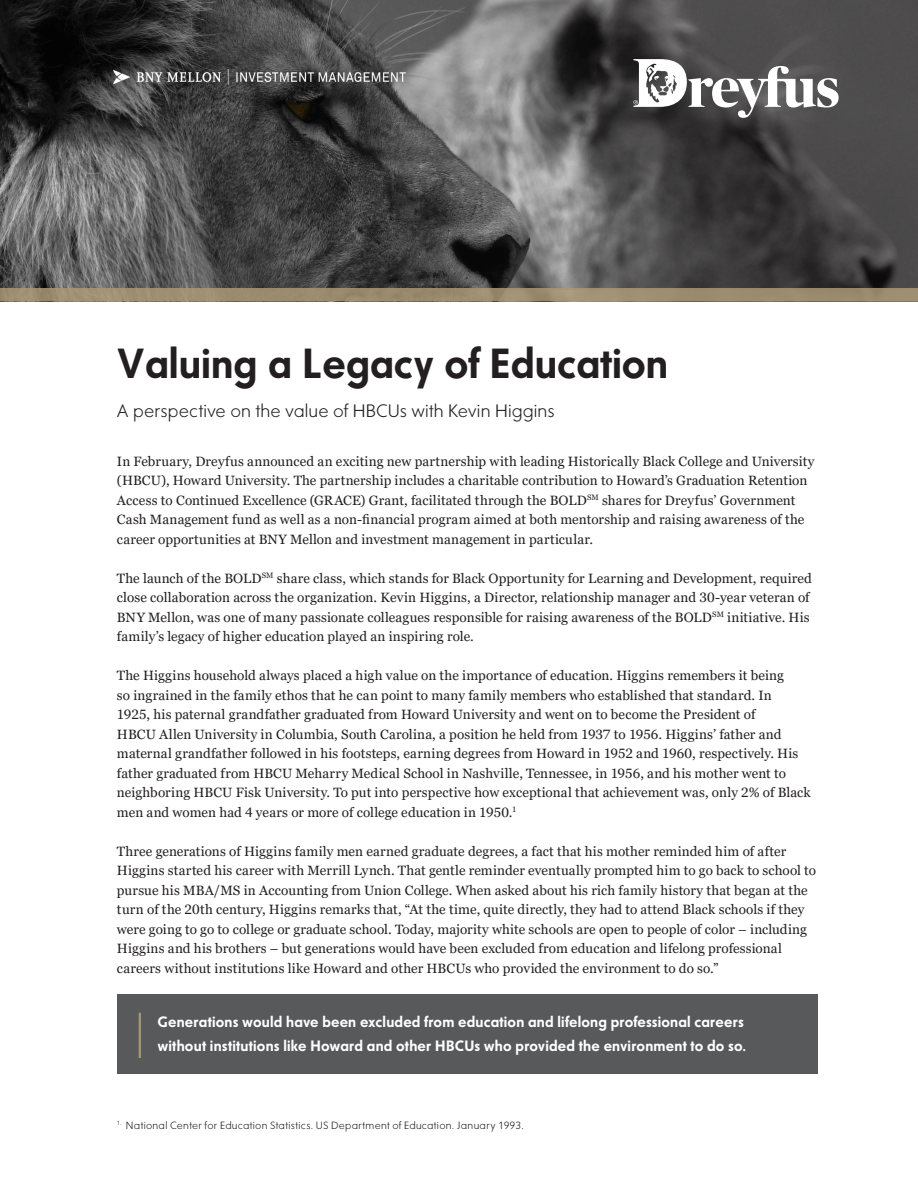
<style>
.page{position:relative;width:918px;height:1188px;background:#fff}
.page>*{position:absolute;margin:0;border:0;box-sizing:border-box;transform-origin:0 0}
.t1{font:500 42px "Primana Pro";color:#231f20}
.Byline{font:300 18px "Primana Pro";letter-spacing:.005em;color:#231f20}
.Byline-2{font:500 15px/24px "Primana Pro";letter-spacing:.01em;color:#fff}
.Body{font:13.5px/19.5px "Georgia Pro";letter-spacing:.01em;color:#231f20}
.Endnotes{font:300 10.5px "Primana Pro";letter-spacing:.025em;color:#231f20}
</style>
<div class="page">
<svg style="left:0;top:0;width:918px;height:288px;background:#4e4d4d"></svg>
<div style="left:0;top:288px;width:918px;height:13px;background:#9c8c70"></div>
<img style="left:114px;top:70px;width:292px;height:14px">
<svg style="left:633px;top:59px;width:206px;height:59px"></svg>
<div style="left:117px;top:994px;width:701px;height:80px;background:#58595b"></div>
<hr style="left:139px;top:1014px;width:2px;height:43px;background:#aa9776">
<p class="t1" style="left:117px;top:339px;width:553px">Valuing a Legacy of Education</p>
<h1 class="Byline" style="left:117px;top:400px;width:439px">A perspective on the value of HBCUs with Kevin Higgins</h1>
<p class="Body" style="left:117px;top:452px;width:699px">In February, Dreyfus announced an exciting new partnership with leading Historically Black College and University (HBCU), Howard University. The partnership includes a charitable contribution to Howard’s Graduation Retention Access to Continued Excellence (GRACE) Grant, facilitated through the BOLD<sup>SM</sup> shares for Dreyfus’ Government Cash Management fund as well as a non-financial program aimed at both mentorship and raising awareness of the career opportunities at BNY Mellon and investment management in particular.</p>
<p class="Body" style="left:117px;top:569px;width:697px">The launch of the BOLD<sup>SM</sup> share class, which stands for Black Opportunity for Learning and Development, required close collaboration across the organization. Kevin Higgins, a Director, relationship manager and 30-year veteran of BNY Mellon, was one of many passionate colleagues responsible for raising awareness of the BOLD<sup>SM</sup> initiative. His family’s legacy of higher education played an inspiring role.</p>
<p class="Body" style="left:117px;top:666px;width:695px">The Higgins household always placed a high value on the importance of education. Higgins remembers it being<br>so ingrained in the family ethos that he can point to many family members who established that standard. In<br>1925, his paternal grandfather graduated from Howard University and went on to become the President of<br>HBCU Allen University in Columbia, South Carolina, a position he held from 1937 to 1956. Higgins’ father and maternal grandfather followed in his footsteps, earning degrees from Howard in 1952 and 1960, respectively. His father graduated from HBCU Meharry Medical School in Nashville, Tennessee, in 1956, and his mother went to neighboring HBCU Fisk University. To put into perspective how exceptional that achievement was, only 2% of Black men and women had 4 years or more of college education in 1950.<sup>1</sup></p>
<p class="Body" style="left:117px;top:842px;width:701px">Three generations of Higgins family men earned graduate degrees, a fact that his mother reminded him of after Higgins started his career with Merrill Lynch. That gentle reminder eventually prompted him to go back to school to pursue his MBA/MS in Accounting from Union College. When asked about his rich family history that began at the turn of the 20th century, Higgins remarks that, “At the time, quite directly, they had to attend Black schools if they were going to go to college or graduate school. Today, majority white schools are open to people of color – including Higgins and his brothers – but generations would have been excluded from education and lifelong professional careers without institutions like Howard and other HBCUs who provided the environment to do so.”</p>
<h1 class="Byline-2" style="left:158px;top:1010px;width:590px">Generations would have been excluded from education and lifelong professional careers without institutions like Howard and other HBCUs who provided the environment to do so.</h1>
<p class="Endnotes" style="left:117px;top:1119px;width:408px"><sup>1.</sup> National Center for Education Statistics. US Department of Education. January 1993.</p>
</div>
